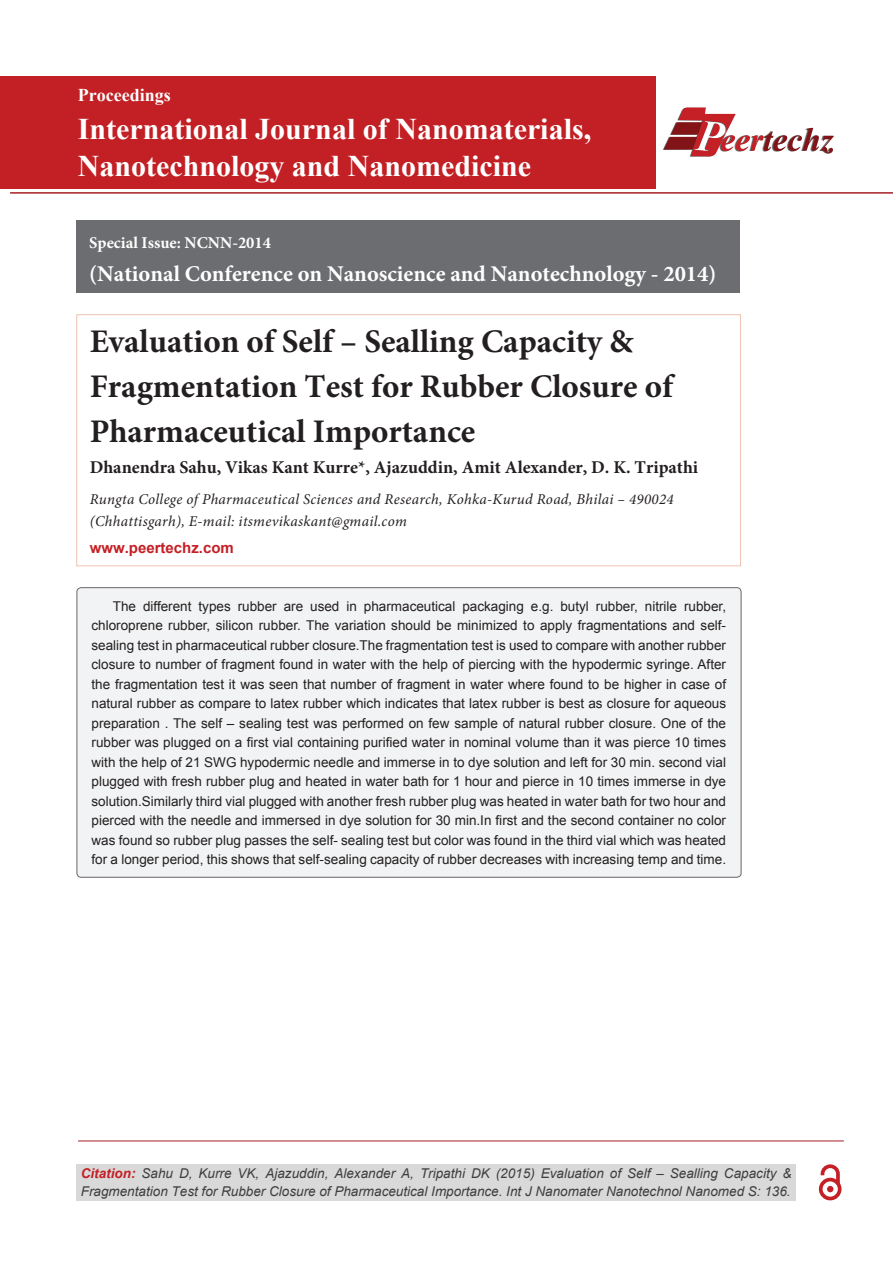
<style>
.page{position:relative;width:893px;height:1263px;background:#fff}
.page>*{position:absolute;margin:0;border:0;box-sizing:border-box;transform-origin:0 0}
.t1{font:italic 700 33.6px "Times New Roman";color:#606060}
.t2{font:700 33px/45px "Minion Pro";color:#231f20}
.t3{font:700 30px/37.5px "Times New Roman";color:#fff}
.t4{font:700 22.5px "Minion Pro";color:#fff}
.t5{font:700 18px "Minion Pro";color:#231f20}
.t6{font:700 18px "Times New Roman";color:#fff}
.t7{font:700 16.5px "Minion Pro";color:#fff}
.t8{font:italic 15px/22.5px "Minion Pro";letter-spacing:.02em;color:#231f20}
.t9{font:700 15px "Arial";color:#c42026}
.t10{font:13.5px/19.5px "Arial";color:#231f20;text-align:justify}
.t11{font:italic 13.5px/18px "Arial";color:#3e3e3f}
.s1{font-weight:700;color:#c42026}
</style>
<div class="page">
<div style="left:0;top:77px;width:656px;height:112px;background:#c32025"></div>
<hr style="left:10px;top:192px;width:883px;height:2px;background:#a51f27">
<svg style="left:663px;top:107px;width:171px;height:50px"></svg>
<hr style="left:78px;top:1141px;width:766px;height:1px;background:#a51f27">
<div style="left:77px;top:221px;width:663px;height:72px;background:#6c6d70"></div>
<div style="left:819px;top:1178px;width:22px;height:22px;border:4px solid #c42026;border-radius:50%"></div>
<svg style="left:819px;top:1164px;width:23px;height:28px"></svg>
<div style="left:77px;top:588px;width:664px;height:289px;background:#f2f3f4;border-radius:4px"></div>
<div style="left:77px;top:315px;width:664px;height:251px;border:1px solid #eec3b1"></div>
<div style="left:77px;top:1164px;width:719px;height:37px;background:#dad9d9"></div>
<h3 class="t6" style="left:78px;top:85px;width:94px">Proceedings</h3>
<h3 class="t3" style="left:78px;top:110px;width:515px">International Journal of Nanomaterials,<br>Nanotechnology and Nanomedicine</h3>
<h1 class="t1" style="left:719px;top:121px;width:115px">eertechz</h1>
<p class="t7" style="left:89px;top:236px;width:183px">Special Issue: NCNN-2014</p>
<h3 class="t4" style="left:89px;top:264px;width:628px">(National Conference on Nanoscience and Nanotechnology - 2014)</h3>
<h2 class="t2" style="left:90px;top:321px;width:585px">Evaluation of Self – Sealling Capacity &amp;<br>Fragmentation Test for Rubber Closure of<br>Pharmaceutical Importance</h2>
<h3 class="t5" style="left:90px;top:460px;width:610px">Dhanendra Sahu, Vikas Kant Kurre*, Ajazuddin, Amit Alexander, D. K. Tripathi</h3>
<p class="t8" style="left:90px;top:489px;width:585px">Rungta College of Pharmaceutical Sciences and Research, Kohka-Kurud Road, Bhilai – 490024 (Chhattisgarh), E-mail: itsmevikaskant@gmail.com</p>
<p class="t9" style="left:90px;top:539px;width:146px">www.peertechz.com</p>
<p class="t10" style="left:92px;top:596px;width:636px;text-indent:21px">The different types rubber are used in pharmaceutical packaging e.g. butyl rubber, nitrile rubber, chloroprene rubber, silicon rubber. The variation should be minimized to apply fragmentations and self&shy;sealing test in pharmaceutical rubber closure.The fragmentation test is used to compare with another rubber closure to number of fragment found in water with the help of piercing with the hypodermic syringe. After the fragmentation test it was seen that number of fragment in water where found to be higher in case of natural rubber as compare to latex rubber which indicates that latex rubber is best as closure for aqueous preparation . The self – sealing test was performed on few sample of natural rubber closure. One of the rubber was plugged on a first vial containing purified water in nominal volume than it was pierce 10 times with the help of 21 SWG hypodermic needle and immerse in to dye solution and left for 30 min. second vial plugged with fresh rubber plug and heated in water bath for 1 hour and pierce in 10 times immerse in dye solution.Similarly third vial plugged with another fresh rubber plug was heated in water bath for two hour and pierced with the needle and immersed in dye solution for 30 min.In first and the second container no color was found so rubber plug passes the self- sealing test but color was found in the third vial which was heated for a longer period, this shows that self-sealing capacity of rubber decreases with increasing temp and time.</p>
<p class="t11" style="left:81px;top:1165px;width:712px"><span class="s1">Citation:</span> Sahu D, Kurre VK, Ajazuddin, Alexander A, Tripathi DK (2015) Evaluation of Self – Sealling Capacity &amp;<br>Fragmentation Test for Rubber Closure of Pharmaceutical Importance. Int J Nanomater Nanotechnol Nanomed S: 136.</p>
</div>
